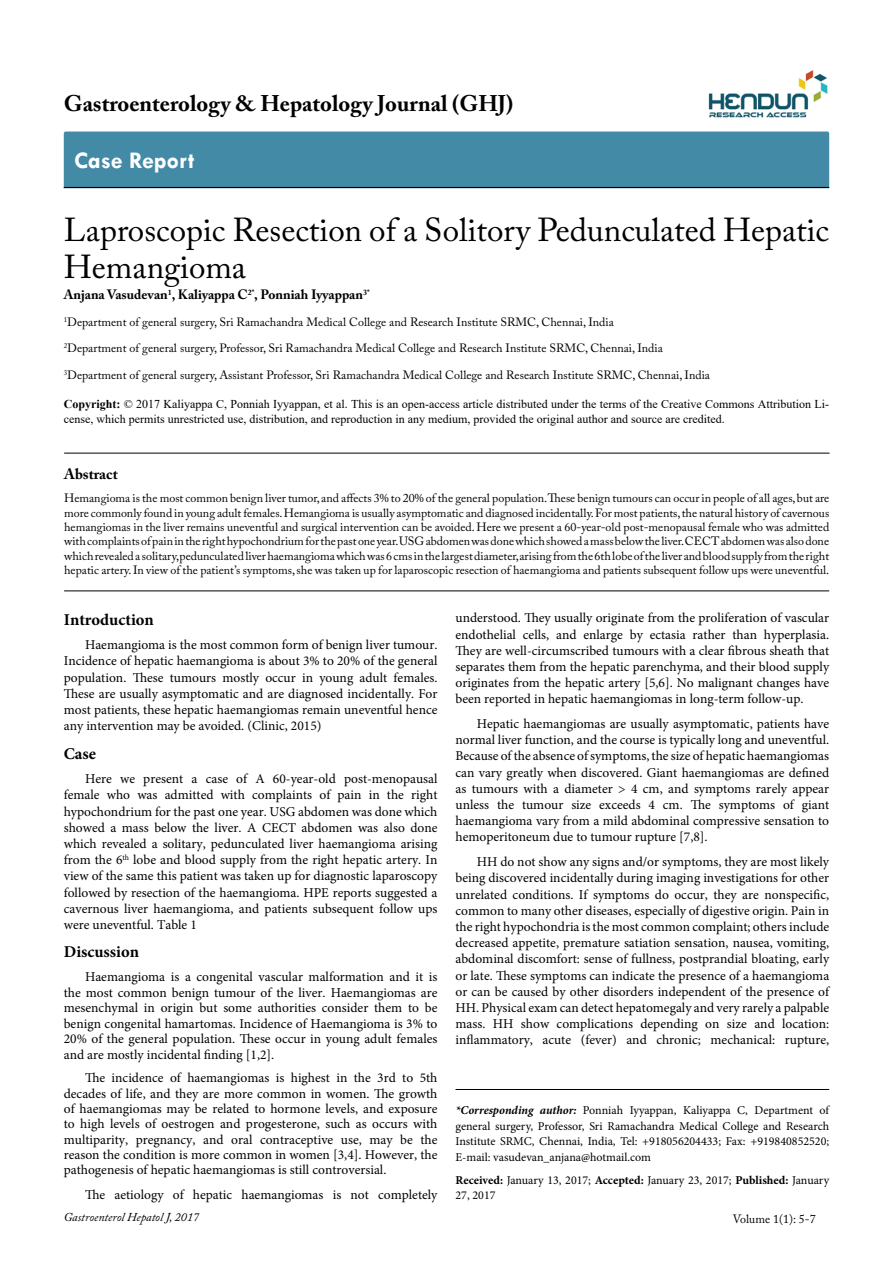
<style>
.page{position:relative;width:893px;height:1263px;background:#fff}
.page>*{position:absolute;margin:0;border:0;box-sizing:border-box;transform-origin:0 0}
.t1{font:33px/36.3px "Adobe Caslon Pro";color:#000}
.t2{font:700 24px "Tw Cen";color:#fff}
.t3{font:700 22.5px "Adobe Caslon Pro";color:#000}
.t4{font:700 16.5px "Minion Pro";color:#000}
.t5{font:700 15px "Adobe Caslon Pro";color:#000}
.t6{font:13.5px/16.2px "Minion Pro";color:#000;text-align:justify}
.t7{font:700 13.5px "Adobe Caslon Pro";color:#000}
.t8{font:12px/14.4px "Adobe Caslon Pro";color:#000;text-align:justify}
.t9{font:12px/15.8px "Minion Pro";color:#000;text-align:justify}
.t10{font:12px/14.4px "Times New Roman";color:#000}
.t11{font:italic 12px "Adobe Caslon Pro";color:#000}
.s1{font-weight:700}
.s2{font-weight:700;font-style:italic}
</style>
<div class="page">
<div style="left:64px;top:132px;width:765px;height:55px;background:#428aa6"></div>
<hr style="left:64px;top:187px;width:765px;height:1px;background:#000">
<img style="left:708px;top:70px;width:120px;height:48px">
<hr style="left:455px;top:1089px;width:374px;height:1px;background:#000">
<hr style="left:64px;top:453px;width:765px;height:1px;background:#000">
<hr style="left:64px;top:590px;width:765px;height:1px;background:#000">
<h3 class="t3" style="left:64px;top:90px;width:451px">Gastroenterology &amp; Hepatology Journal (GHJ)</h3>
<h2 class="t2" style="left:74px;top:146px;width:121px">Case Report</h2>
<h1 class="t1" style="left:64px;top:212px;width:767px">Laproscopic Resection of a Solitory Pedunculated Hepatic<br>Hemangioma</h1>
<p class="t7" style="left:64px;top:287px;width:307px">Anjana Vasudevan<sup>1</sup>, Kaliyappa C<sup>2*</sup>, Ponniah Iyyappan<sup>3*</sup></p>
<p class="t8" style="left:64px;top:314px;width:551px"><sup>1</sup>Department of general surgery, Sri Ramachandra Medical College and Research Institute SRMC, Chennai, India</p>
<p class="t8" style="left:64px;top:341px;width:601px"><sup>2</sup>Department of general surgery, Professor, Sri Ramachandra Medical College and Research Institute SRMC, Chennai, India</p>
<p class="t8" style="left:64px;top:367px;width:648px"><sup>3</sup>Department of general surgery, Assistant Professor, Sri Ramachandra Medical College and Research Institute SRMC, Chennai, India</p>
<p class="t10" style="left:64px;top:397px;width:767px"><span class="s1">Copyright:</span> © 2017 Kaliyappa C, Ponniah Iyyappan, et al. This is an open-access article distributed under the terms of the Creative Commons Attribution Li&shy;cense, which permits unrestricted use, distribution, and reproduction in any medium, provided the original author and source are credited.</p>
<p class="t5" style="left:64px;top:465px;width:55px">Abstract</p>
<p class="t8" style="left:64px;top:491px;width:767px">Hemangioma is the most common benign liver tumor, and affects 3% to 20% of the general population. These benign tumours can occur in people of all ages, but are more commonly found in young adult females. Hemangioma is usually asymptomatic and diagnosed incidentally. For most patients, the natural history of cavernous hemangiomas in the liver remains uneventful and surgical intervention can be avoided. Here we present a 60-year-old post-menopausal female who was admitted with complaints of pain in the right hypochondrium for the past one year. USG abdomen was done which showed a mass below the liver. CECT abdomen was also done which revealed a solitary, pedunculated liver haemangioma which was 6 cms in the largest diameter, arising from the 6th lobe of the liver and blood supply from the right hepatic artery. In view of the patient’s symptoms, she was taken up for laparoscopic resection of haemangioma and patients subsequent follow ups were uneventful.</p>
<p class="t4" style="left:64px;top:608px;width:92px">Introduction</p>
<p class="t6" style="left:64px;top:637px;width:375px;text-indent:21px">Haemangioma is the most common form of benign liver tumour.<br>Incidence of hepatic haemangioma is about 3% to 20% of the general population. These tumours mostly occur in young adult females.<br>These are usually asymptomatic and are diagnosed incidentally. For most patients, these hepatic haemangiomas remain uneventful hence any intervention may be avoided. (Clinic, 2015)</p>
<p class="t4" style="left:64px;top:742px;width:34px">Case</p>
<p class="t6" style="left:64px;top:771px;width:375px;text-indent:21px">Here we present a case of A 60-year-old post-menopausal female who was admitted with complaints of pain in the right hypochondrium for the past one year. USG abdomen was done which showed a mass below the liver. A CECT abdomen was also done which revealed a solitary, pedunculated liver haemangioma arising from the 6<sup>th</sup> lobe and blood supply from the right hepatic artery. In view of the same this patient was taken up for diagnostic laparoscopy followed by resection of the haemangioma. HPE reports suggested a cavernous liver haemangioma, and patients subsequent follow ups were uneventful. Table 1</p>
<p class="t4" style="left:64px;top:940px;width:77px">Discussion</p>
<p class="t6" style="left:64px;top:969px;width:375px;line-height:15.5px;text-indent:21px">Haemangioma is a congenital vascular malformation and it is the most common benign tumour of the liver. Haemangiomas are mesenchymal in origin but some authorities consider them to be benign congenital hamartomas. Incidence of Haemangioma is 3% to 20% of the general population. These occur in young adult females and are mostly incidental finding [1,2].</p>
<p class="t6" style="left:64px;top:1070px;width:375px;line-height:15.3px;text-indent:21px">The incidence of haemangiomas is highest in the 3rd to 5th decades of life, and they are more common in women. The growth of haemangiomas may be related to hormone levels, and exposure to high levels of oestrogen and progesterone, such as occurs with multiparity, pregnancy, and oral contraceptive use, may be the reason the condition is more common in women [3,4]. However, the pathogenesis of hepatic haemangiomas is still controversial.</p>
<p class="t6" style="left:85px;top:1186px;width:354px">The aetiology of hepatic haemangiomas is not completely</p>
<p class="t6" style="left:455px;top:610px;width:375px">understood. They usually originate from the proliferation of vascular endothelial cells, and enlarge by ectasia rather than hyperplasia.<br>They are well-circumscribed tumours with a clear fibrous sheath that separates them from the hepatic parenchyma, and their blood supply originates from the hepatic artery [5,6]. No malignant changes have been reported in hepatic haemangiomas in long-term follow-up.</p>
<p class="t6" style="left:455px;top:716px;width:375px;text-indent:21px">Hepatic haemangiomas are usually asymptomatic, patients have normal liver function, and the course is typically long and uneventful.<br>Because of the absence of symptoms, the size of hepatic haemangiomas can vary greatly when discovered. Giant haemangiomas are defined as tumours with a diameter &gt; 4 cm, and symptoms rarely appear unless the tumour size exceeds 4 cm. The symptoms of giant haemangioma vary from a mild abdominal compressive sensation to hemoperitoneum due to tumour rupture [7,8].</p>
<p class="t6" style="left:455px;top:854px;width:375px;text-indent:21px">HH do not show any signs and/or symptoms, they are most likely being discovered incidentally during imaging investigations for other unrelated conditions. If symptoms do occur, they are nonspecific, common to many other diseases, especially of digestive origin. Pain in the right hypochondria is the most common complaint; others include decreased appetite, premature satiation sensation, nausea, vomiting, abdominal discomfort: sense of fullness, postprandial bloating, early or late. These symptoms can indicate the presence of a haemangioma or can be caused by other disorders independent of the presence of HH. Physical exam can detect hepatomegaly and very rarely a palpable mass. HH show complications depending on size and location: inflammatory, acute (fever) and chronic; mechanical: rupture,</p>
<p class="t9" style="left:455px;top:1102px;width:375px"><span class="s2">*Corresponding author:</span> Ponniah Iyyappan, Kaliyappa C, Department of general surgery, Professor, Sri Ramachandra Medical College and Research Institute SRMC, Chennai, India, Tel: +918056204433; Fax: +919840852520; E-mail: vasudevan_anjana@hotmail.com</p>
<p class="t9" style="left:455px;top:1173px;width:375px;line-height:14.4px"><span class="s1">Received:</span> January 13, 2017; <span class="s1">Accepted:</span> January 23, 2017; <span class="s1">Published:</span> January<br>27, 2017</p>
<p class="t11" style="left:64px;top:1210px;width:137px">Gastroenterol Hepatol J, 2017</p>
<p class="t8" style="left:733px;top:1211px;width:84px">Volume 1(1): 5-7</p>
</div>
